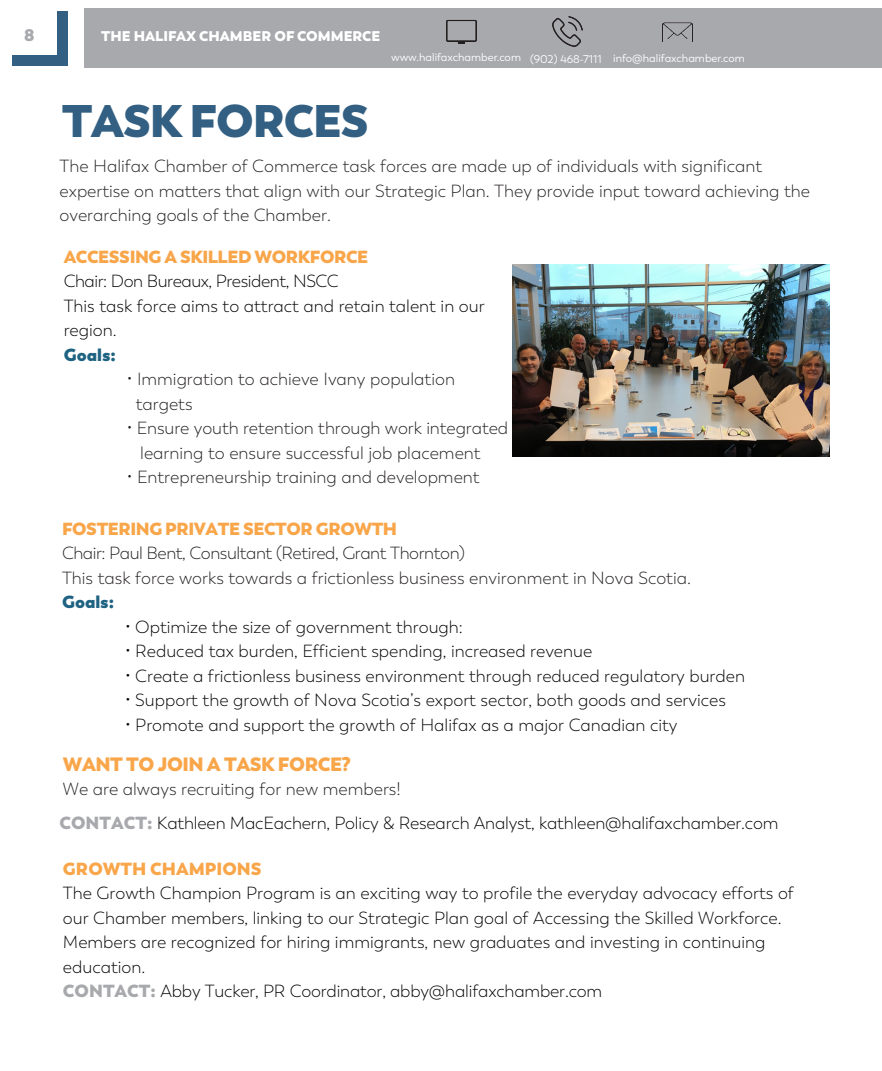
<style>
.page{position:relative;width:882px;height:1071px;background:#fff}
.page>*{position:absolute;margin:0;border:0;box-sizing:border-box;transform-origin:0 0}
.t1{font:800 45.5px "Trenda";letter-spacing:-.025em;color:#325f82}
.t2{font:800 19.25px "Trenda";letter-spacing:-.025em;color:#f9a64a}
.t3{font:300 17.5px/24.5px "Trenda";color:#000}
.t4{font:300 17.5px/24.5px "Trenda";color:#231f20}
.t5{font:800 17.5px "Trenda";letter-spacing:-.025em;color:#f9a64a}
.t6{font:300 17.5px "Trenda";letter-spacing:-.025em;color:#231f20}
.t7{font:300 17.5px "Trenda";letter-spacing:-.025em;color:#000}
.t8{font:800 17.5px "Trenda";color:#f9a64a}
.t9{font:800 17.5px "Trenda";color:#1e6382}
.t10{font:800 16.8px "Trenda";color:#a8a9ad}
.t11{font:800 14px "Trenda";color:#fff}
.t12{font:11.2px "Trenda";color:#fff}
.s1{font-weight:800;color:#a8a9ad}
</style>
<div class="page">
<div style="left:84px;top:9px;width:798px;height:59px;background:#a8a9ad"></div>
<div style="left:57px;top:11px;width:10px;height:54px;background:#325f82"></div>
<div style="left:13px;top:55px;width:54px;height:10px;background:#325f82"></div>
<img style="left:446px;top:19px;width:30px;height:24px">
<img style="left:663px;top:22px;width:30px;height:19px">
<img style="left:552px;top:17px;width:30px;height:30px">
<img style="left:513px;top:264px;width:316px;height:193px">
<p class="t10" style="left:24px;top:24px;width:12px">8</p>
<p class="t11" style="left:101px;top:27px;width:281px">THE HALIFAX CHAMBER OF COMMERCE</p>
<p class="t12" style="left:391px;top:51px;width:131px">www.halifaxchamber.com</p>
<p class="t12" style="left:530px;top:52px;width:73px">(902) 468-7111</p>
<p class="t12" style="left:613px;top:51px;width:133px">info@halifaxchamber.com</p>
<p class="t1" style="left:62px;top:91px;width:308px">TASK FORCES</p>
<p class="t4" style="left:60px;top:154px;width:752px">The Halifax Chamber of Commerce task forces are made up of individuals with significant expertise on matters that align with our Strategic Plan. They provide input toward achieving the overarching goals of the Chamber.</p>
<p class="t5" style="left:64px;top:245px;width:306px">ACCESSING A SKILLED WORKFORCE</p>
<p class="t7" style="left:64px;top:271px;width:277px">Chair: Don Bureaux, President, NSCC</p>
<p class="t3" style="left:64px;top:294px;width:422px">This task force aims to attract and retain talent in our region.</p>
<p class="t9" style="left:64px;top:343px;width:54px">Goals:</p>
<p class="t4" style="left:136px;top:367px;width:321px;text-indent:-9px">• Immigration to achieve Ivany population targets</p>
<p class="t4" style="left:140px;top:416px;width:369px;text-indent:-14px">• Ensure youth retention through work integrated learning to ensure successful job placement</p>
<p class="t4" style="left:127px;top:465px;width:354px">• Entrepreneurship training and development</p>
<p class="t5" style="left:62px;top:517px;width:337px">FOSTERING PRIVATE SECTOR GROWTH</p>
<p class="t6" style="left:62px;top:543px;width:405px">Chair: Paul Bent, Consultant (Retired, Grant Thornton)</p>
<p class="t4" style="left:62px;top:566px;width:630px">This task force works towards a frictionless business environment in Nova Scotia.</p>
<p class="t9" style="left:62px;top:591px;width:54px">Goals:</p>
<p class="t3" style="left:125px;top:615px;width:339px">• Optimize the size of government through:</p>
<p class="t3" style="left:125px;top:639px;width:469px">• Reduced tax burden, Efficient spending, increased revenue</p>
<p class="t3" style="left:125px;top:664px;width:622px">• Create a frictionless business environment through reduced regulatory burden</p>
<p class="t3" style="left:125px;top:688px;width:603px">• Support the growth of Nova Scotia’s export sector, both goods and services</p>
<p class="t3" style="left:125px;top:713px;width:554px">• Promote and support the growth of Halifax as a major Canadian city</p>
<p class="t2" style="left:63px;top:752px;width:290px">WANT TO JOIN A TASK FORCE?</p>
<p class="t4" style="left:63px;top:777px;width:339px">We are always recruiting for new members!</p>
<p class="t3" style="left:60px;top:811px;width:721px"><span class="s1">CONTACT:</span> Kathleen MacEachern, Policy &amp; Research Analyst, kathleen@halifaxchamber.com</p>
<p class="t8" style="left:63px;top:857px;width:200px">GROWTH CHAMPIONS</p>
<p class="t3" style="left:63px;top:881px;width:733px">The Growth Champion Program is an exciting way to profile the everyday advocacy efforts of our Chamber members, linking to our Strategic Plan goal of Accessing the Skilled Workforce.<br>Members are recognized for hiring immigrants, new graduates and investing in continuing education.</p>
<p class="t3" style="left:63px;top:979px;width:541px"><span class="s1">CONTACT:</span> Abby Tucker, PR Coordinator, abby@halifaxchamber.com</p>
</div>
